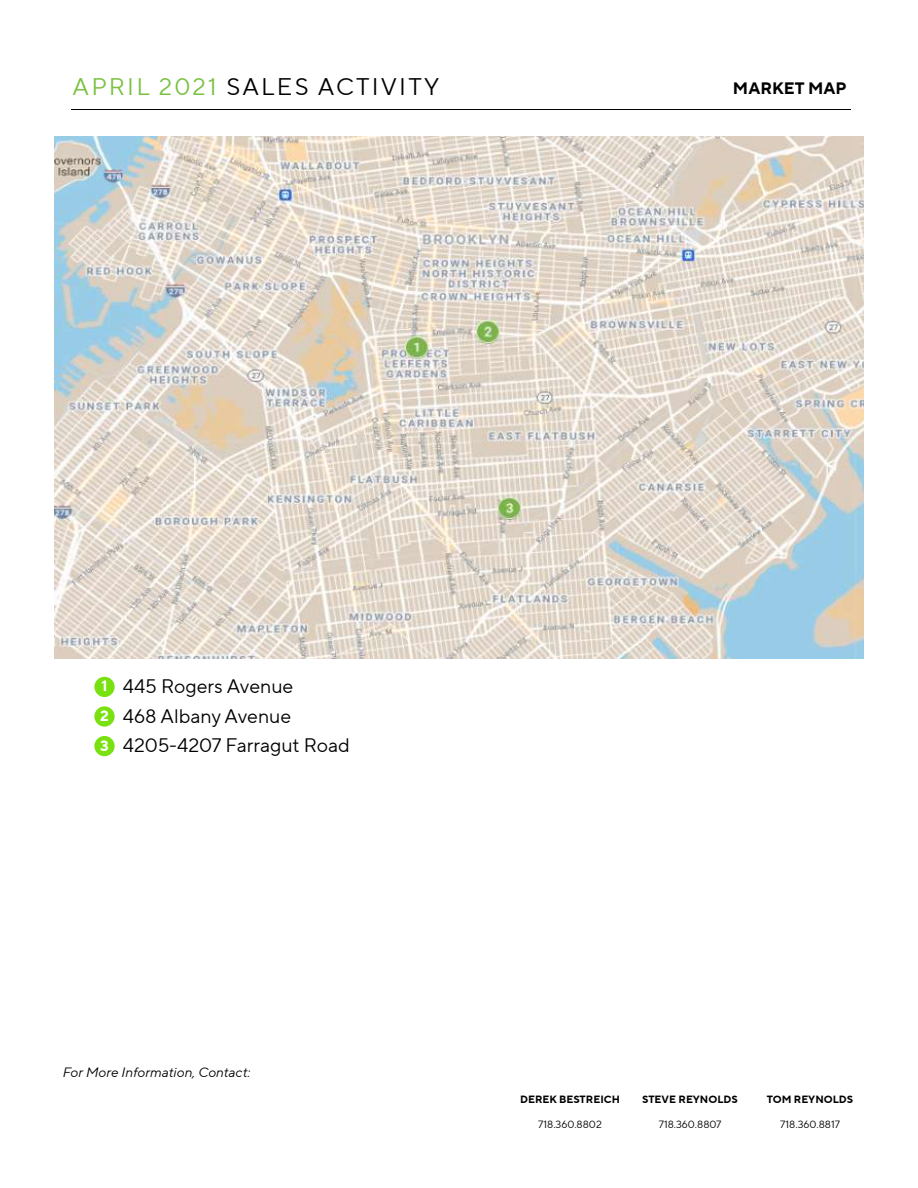
<style>
.page{position:relative;width:918px;height:1188px;background:#fff}
.page>*{position:absolute;margin:0;border:0;box-sizing:border-box;transform-origin:0 0}
.t1{font:24px "TT Norms Pro";letter-spacing:.09em;color:#000}
.t2{font:19.5px/29.4px "TT Norms Pro";color:#000}
.t3{font:700 16.5px "TT Norms Pro";color:#000}
.t4{font:700 15px/29.5px "TT Norms Pro";color:#fff;text-align:justify}
.t5{font:italic 13.5px "TT Norms Pro";color:#000}
.t6{font:700 10.5px "TT Norms Pro";color:#000}
.t7{font:10.5px "TT Norms Pro";color:#000}
.s1{color:#7ac142}
</style>
<div class="page">
<img style="left:54px;top:136px;width:810px;height:523px">
<hr style="left:71px;top:109px;width:779px;height:1px;background:#000">
<div style="left:94px;top:677px;width:21px;height:20px;background:#78e10f;border-radius:50%"></div>
<div style="left:94px;top:706px;width:21px;height:21px;background:#78e10f;border-radius:50%"></div>
<div style="left:94px;top:736px;width:21px;height:20px;background:#78e10f;border-radius:50%"></div>
<p class="t1" style="left:73px;top:69px;width:368px"><span class="s1">APRIL 2021</span> SALES ACTIVITY</p>
<p class="t3" style="left:733px;top:76px;width:115px">MARKET MAP</p>
<p class="t4" style="left:100px;top:671px;width:10px">1<br>2<br>3</p>
<p class="t2" style="left:123px;top:672px;width:228px">445 Rogers Avenue<br>468 Albany Avenue<br>4205-4207 Farragut Road</p>
<p class="t5" style="left:63px;top:1063px;width:189px">For More Information, Contact:</p>
<p class="t6" style="left:520px;top:1092px;width:101px">DEREK BESTREICH</p>
<p class="t7" style="left:538px;top:1117px;width:65px">718.360.8802</p>
<p class="t6" style="left:642px;top:1092px;width:97px">STEVE REYNOLDS</p>
<p class="t7" style="left:659px;top:1117px;width:64px">718.360.8807</p>
<p class="t6" style="left:767px;top:1092px;width:88px">TOM REYNOLDS</p>
<p class="t7" style="left:780px;top:1117px;width:61px">718.360.8817</p>
</div>
